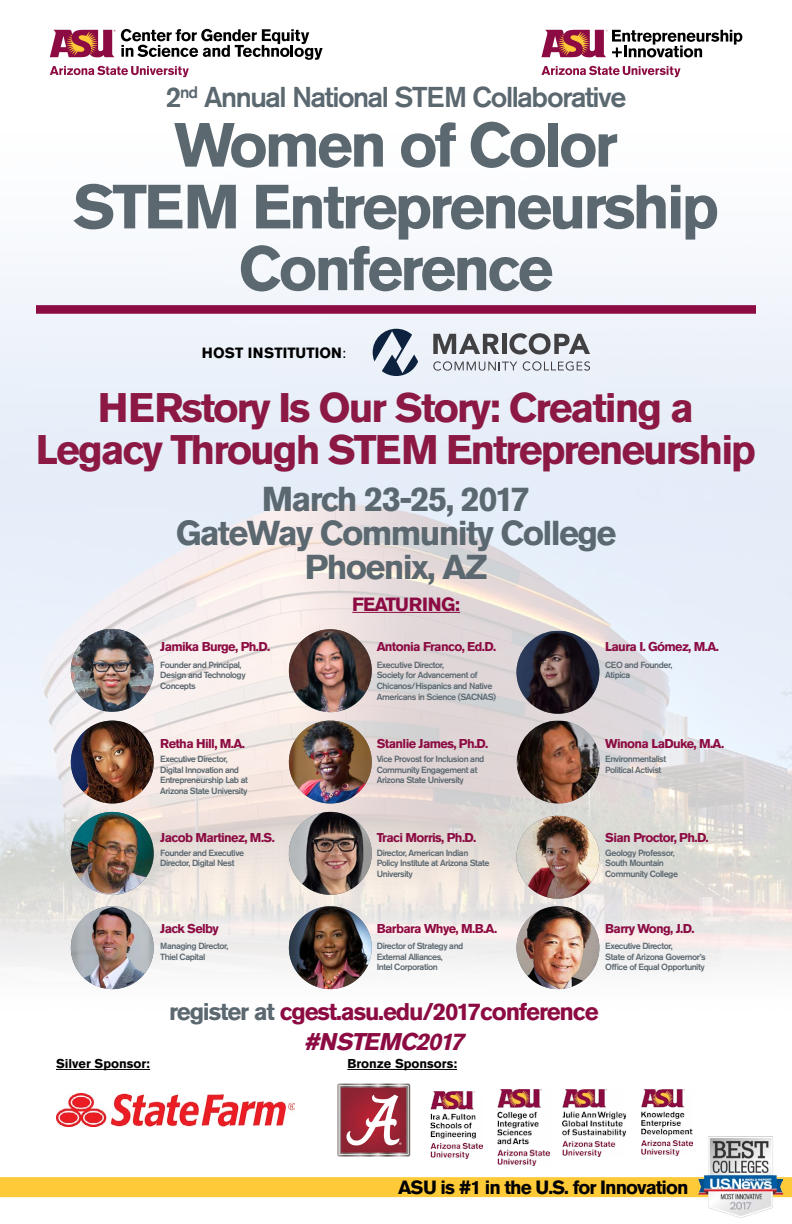
<style>
.page{position:relative;width:792px;height:1224px;background:#fff}
.page>*{position:absolute;margin:0;border:0;box-sizing:border-box;transform-origin:0 0}
.t1{font:700 61.8px/61.8px "Akzidenz Grotesk Pro";letter-spacing:-.05em;color:#5b6870;text-align:center}
.t2{font:700 41px/42px "Akzidenz Grotesk Pro";letter-spacing:-.05em;color:#8c1844;text-align:center}
.t3{font:700 34.3px/34.3px "Akzidenz Grotesk Pro";letter-spacing:-.05em;color:#5b6870;text-align:center}
.t4{font:500 28.5px "Akzidenz Grotesk Pro";letter-spacing:-.05em;color:#5b6870}
.t5{font:700 24px/30px "Akzidenz Grotesk Pro";letter-spacing:-.05em;color:#8c0b42;text-align:center}
.t6{font:700 19px "Akzidenz Grotesk Pro";letter-spacing:-.05em;color:#000}
.t7{font:700 19px "Akzidenz Grotesk Pro";letter-spacing:-.04em;color:#8c0b42}
.t8{font:700 14.7px "Akzidenz Grotesk Pro";color:#000}
.t9{font:700 12.8px "Akzidenz Grotesk Pro";color:#000}
.t10{font:700 12.7px "Akzidenz Grotesk Pro";letter-spacing:-.05em;color:#8c0b42}
.t11{font:500 8.9px/10.7px "Akzidenz Grotesk Pro";letter-spacing:-.05em;color:#5b6870}
.s1{font-weight:400}
.s2{color:#5b6870}
.s3{font-style:italic}
</style>
<div class="page">
<img style="left:0;top:263px;width:792px;height:727px">
<div style="left:36px;top:305px;width:720px;height:9px;background:#8c0b42"></div>
<svg style="left:373px;top:329px;width:45px;height:47px;background:#919cad"></svg>
<svg style="left:433px;top:334px;width:66px;height:20px"></svg>
<div style="left:502px;top:334px;width:5px;height:20px;background:#414042"></div>
<svg style="left:509px;top:333px;width:81px;height:22px;background:#a0a2a8"></svg>
<svg style="left:433px;top:361px;width:84px;height:10px"></svg>
<svg style="left:523px;top:361px;width:67px;height:10px"></svg>
<img style="left:517px;top:721px;width:83px;height:82px">
<hr style="left:352px;top:612px;width:108px;height:1px;background:#8c0b42">
<img style="left:289px;top:629px;width:83px;height:83px;border-radius:41px">
<img style="left:71px;top:721px;width:83px;height:82px;border-radius:41px">
<hr style="left:56px;top:1069px;width:94px;height:1px;background:#000">
<svg style="left:541px;top:66px;width:140px;height:11px"></svg>
<svg style="left:541px;top:30px;width:201px;height:28px"></svg>
<svg style="left:50px;top:66px;width:139px;height:11px"></svg>
<svg style="left:50px;top:29px;width:273px;height:31px"></svg>
<div style="left:0;top:1177px;width:792px;height:20px;background:#ffca38"></div>
<img style="left:699px;top:1137px;width:83px;height:81px">
<img style="left:289px;top:812px;width:83px;height:83px;border-radius:41px">
<img style="left:71px;top:629px;width:83px;height:83px">
<img style="left:516px;top:816px;width:83px;height:83px;border-radius:41px">
<hr style="left:347px;top:1069px;width:110px;height:1px;background:#000">
<img style="left:516px;top:631px;width:83px;height:83px">
<img style="left:289px;top:721px;width:83px;height:82px;border-radius:41px">
<img style="left:71px;top:906px;width:83px;height:83px;border-radius:41px">
<img style="left:56px;top:1093px;width:239px;height:34px">
<svg style="left:337px;top:1084px;width:73px;height:73px;background:#ab5f68"></svg>
<img style="left:289px;top:906px;width:83px;height:83px;border-radius:41px">
<img style="left:71px;top:812px;width:83px;height:83px;border-radius:41px">
<img style="left:516px;top:906px;width:83px;height:83px;border-radius:41px">
<img style="left:563px;top:1089px;width:63px;height:68px">
<img style="left:498px;top:1090px;width:51px;height:75px">
<img style="left:431px;top:1091px;width:52px;height:68px">
<img style="left:642px;top:1089px;width:51px;height:67px">
<h3 class="t4" style="left:165px;top:79px;width:463px">2<sup>nd</sup> Annual National STEM Collaborative</h3>
<h1 class="t1" style="left:73px;top:113px;width:647px">Women of Color<br>STEM Entrepreneurship<br>Conference</h1>
<h3 class="t8" style="left:202px;top:343px;width:146px">HOST INSTITUTION<span class="s1">:</span></h3>
<h2 class="t2" style="left:36px;top:386px;width:722px">HERstory Is Our Story: Creating a<br>Legacy Through STEM Entrepreneurship</h2>
<h3 class="t3" style="left:176px;top:481px;width:442px">March 23-25, 2017<br>GateWay Community College<br>Phoenix, AZ</h3>
<h3 class="t10" style="left:160px;top:639px;width:111px">Jamika Burge, Ph.D.</h3>
<p class="t11" style="left:160px;top:659px;width:87px">Founder and Principal,<br>Design and Technology<br>Concepts</p>
<h3 class="t10" style="left:160px;top:735px;width:86px">Retha Hill, M.A.</h3>
<p class="t11" style="left:160px;top:753px;width:89px">Executive Director,<br>Digital Innovation and<br>Entrepreneurship Lab at<br>Arizona State University</p>
<h3 class="t10" style="left:160px;top:829px;width:116px">Jacob Martinez, M.S.</h3>
<p class="t11" style="left:160px;top:847px;width:85px">Founder and Executive<br>Director, Digital Nest</p>
<h3 class="t10" style="left:160px;top:920px;width:60px">Jack Selby</h3>
<p class="t11" style="left:160px;top:940px;width:70px">Managing Director,<br>Thiel Capital</p>
<h3 class="t7" style="left:352px;top:592px;width:109px">FEATURING:</h3>
<h3 class="t10" style="left:377px;top:639px;width:121px">Antonia Franco, Ed.D.</h3>
<p class="t11" style="left:377px;top:659px;width:121px">Executive Director,<br>Society for Advancement of<br>Chicanos/Hispanics and Native<br>Americans in Science (SACNAS)</p>
<h3 class="t10" style="left:377px;top:735px;width:113px">Stanlie James, Ph.D.</h3>
<p class="t11" style="left:377px;top:753px;width:109px">Vice Provost for Inclusion and<br>Community Engagement at<br>Arizona State University</p>
<h3 class="t10" style="left:377px;top:829px;width:101px">Traci Morris, Ph.D.</h3>
<p class="t11" style="left:377px;top:847px;width:114px">Director, American Indian<br>Policy Institute at Arizona State<br>University</p>
<h3 class="t10" style="left:377px;top:920px;width:122px">Barbara Whye, M.B.A.</h3>
<p class="t11" style="left:377px;top:940px;width:88px">Director of Strategy and<br>External Alliances,<br>Intel Corporation</p>
<h3 class="t10" style="left:605px;top:639px;width:115px">Laura I. Gómez, M.A.</h3>
<p class="t11" style="left:605px;top:659px;width:69px">CEO and Founder,<br>Atipica</p>
<h3 class="t10" style="left:605px;top:735px;width:120px">Winona LaDuke, M.A.</h3>
<p class="t11" style="left:605px;top:753px;width:63px">Environmentalist<br>Political Activist</p>
<h3 class="t10" style="left:605px;top:829px;width:105px">Sian Proctor, Ph.D.</h3>
<p class="t11" style="left:605px;top:847px;width:74px">Geology Professor,<br>South Mountain<br>Community College</p>
<h3 class="t10" style="left:605px;top:920px;width:91px">Barry Wong, J.D.</h3>
<p class="t11" style="left:605px;top:940px;width:102px">Executive Director,<br>State of Arizona Governor’s<br>Office of Equal Opportunity</p>
<h3 class="t9" style="left:56px;top:1055px;width:96px">Silver Sponsor:</h3>
<h3 class="t5" style="left:169px;top:997px;width:431px"><span class="s2">register at</span> cgest.asu.edu/2017conference <span class="s3">#NSTEMC2017</span></h3>
<h3 class="t9" style="left:347px;top:1055px;width:111px">Bronze Sponsors:</h3>
<h3 class="t6" style="left:398px;top:1175px;width:292px">ASU is #1 in the U.S. for Innovation</h3>
</div>
